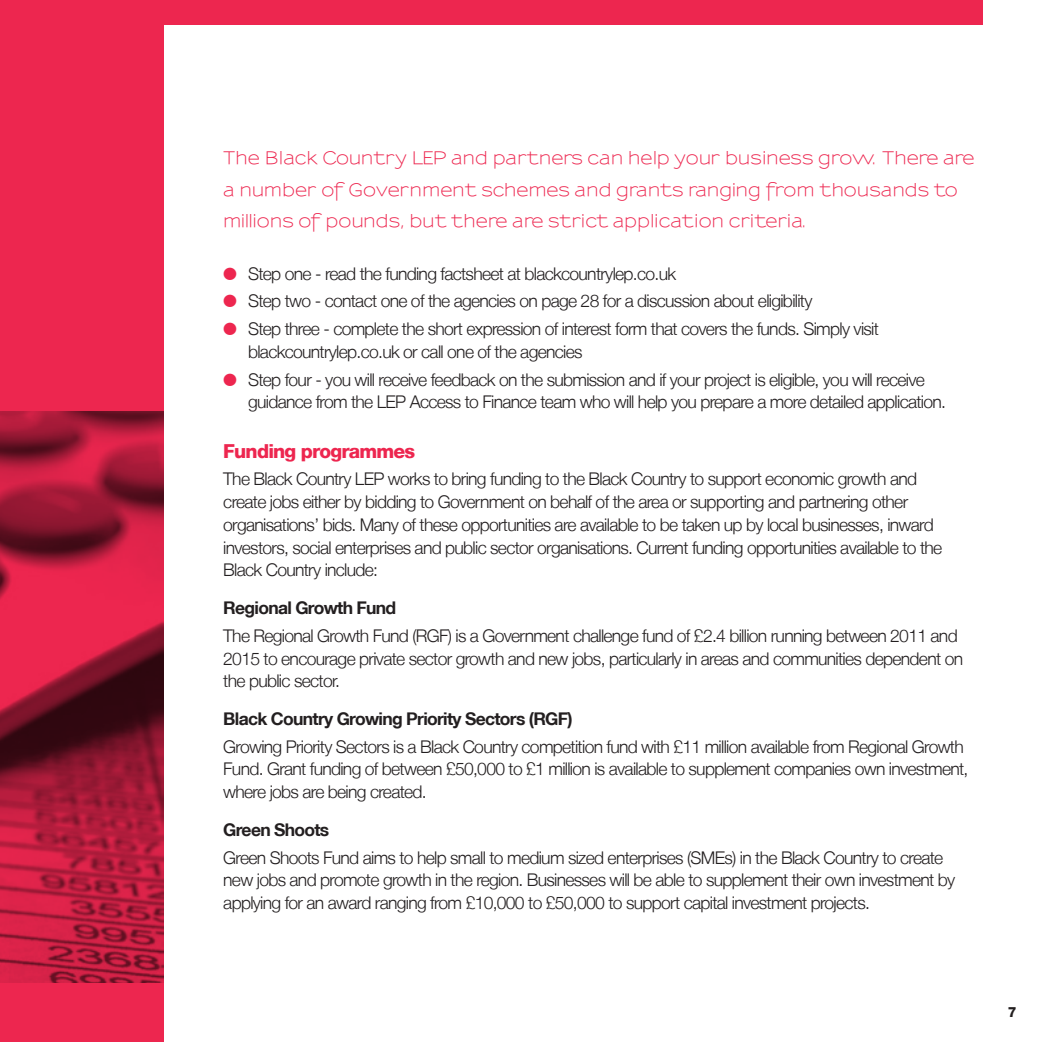
<style>
.page{position:relative;width:1042px;height:1042px;background:#fff}
.page>*{position:absolute;margin:0;border:0;box-sizing:border-box;transform-origin:0 0}
.t1{font:800 19.25px "Helvetica Neue LT";letter-spacing:-.04em;color:#ed264f}
.Body{font:300 17.5px/22.8px "Helvetica Neue LT";letter-spacing:-.04em;color:#231f20}
.Bullets{font:300 17.5px/22.8px "Helvetica Neue LT";letter-spacing:-.04em;color:#231f20}
.Intro{font:600 17.5px/31.5px "Sansumi";color:#ed264f}
.Sub_2{font:700 17.5px "Helvetica Neue LT";letter-spacing:-.04em;color:#231f20}
.t2{font:800 14px "Helvetica Neue LT";color:#231f20}
.s1{color:#ed264f}
</style>
<div class="page">
<svg style="left:0;top:0;width:164px;height:1042px;background:#c71f42"></svg>
<div style="left:164px;top:0;width:818px;height:25px;background:#ed264f"></div>
<p class="Intro" style="left:223px;top:143px;width:753px">The Black Country LEP and partners can help your business grow. There are a number of Government schemes and grants ranging from thousands to millions of pounds, but there are strict application criteria.</p>
<p class="Bullets" style="left:223px;top:262px;width:454px"><span class="s1">●</span> Step one - read the funding factsheet at blackcountrylep.co.uk</p>
<p class="Bullets" style="left:223px;top:289px;width:591px"><span class="s1">●</span> Step two - contact one of the agencies on page 28 for a discussion about eligibility</p>
<p class="Bullets" style="left:248px;top:317px;width:632px;text-indent:-25px"><span class="s1">●</span> Step three - complete the short expression of interest form that covers the funds. Simply visit blackcountrylep.co.uk or call one of the agencies</p>
<p class="Bullets" style="left:248px;top:368px;width:699px;text-indent:-25px"><span class="s1">●</span> Step four - you will receive feedback on the submission and if your project is eligible, you will receive guidance from the LEP Access to Finance team who will help you prepare a more detailed application.</p>
<p class="t1" style="left:223px;top:439px;width:193px">Funding programmes</p>
<p class="Body" style="left:223px;top:467px;width:720px">The Black Country LEP works to bring funding to the Black Country to support economic growth and create jobs either by bidding to Government on behalf of the area or supporting and partnering other organisations’ bids. Many of these opportunities are available to be taken up by local businesses, inward investors, social enterprises and public sector organisations. Current funding opportunities available to the Black Country include:</p>
<p class="Sub_2" style="left:223px;top:597px;width:175px">Regional Growth Fund</p>
<p class="Body" style="left:223px;top:624px;width:741px">The Regional Growth Fund (RGF) is a Government challenge fund of £2.4 billion running between 2011 and<br>2015 to encourage private sector growth and new jobs, particularly in areas and communities dependent on the public sector.</p>
<p class="Sub_2" style="left:223px;top:708px;width:351px">Black Country Growing Priority Sectors (RGF)</p>
<p class="Body" style="left:223px;top:734px;width:747px">Growing Priority Sectors is a Black Country competition fund with £11 million available from Regional Growth<br>Fund. Grant funding of between £50,000 to £1 million is available to supplement companies own investment, where jobs are being created.</p>
<p class="Sub_2" style="left:223px;top:819px;width:108px">Green Shoots</p>
<p class="Body" style="left:223px;top:845px;width:733px">Green Shoots Fund aims to help small to medium sized enterprises (SMEs) in the Black Country to create new jobs and promote growth in the region. Businesses will be able to supplement their own investment by applying for an award ranging from £10,000 to £50,000 to support capital investment projects.</p>
<p class="t2" style="left:1008px;top:1004px;width:10px">7</p>
</div>
